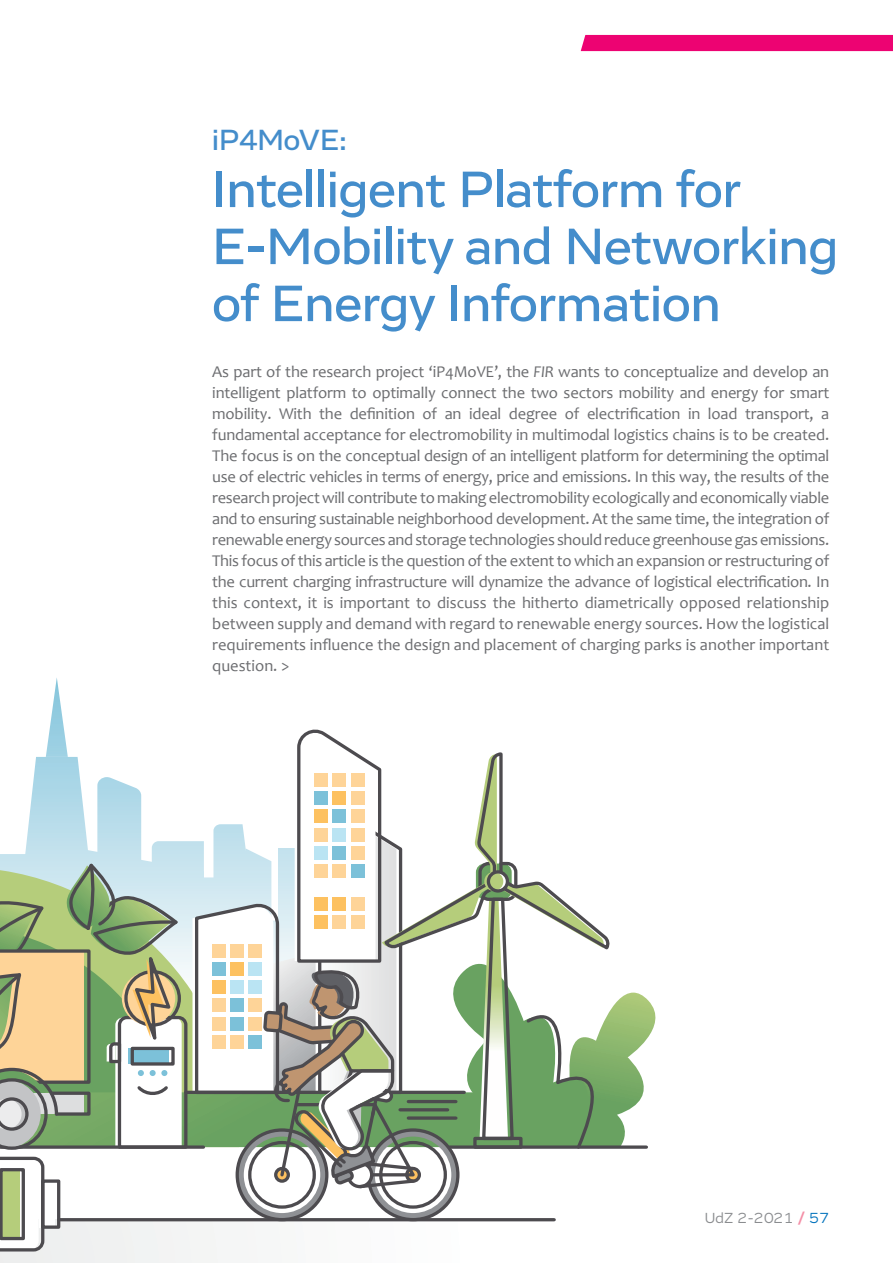
<style>
.page{position:relative;width:893px;height:1263px;background:#fff}
.page>*{position:absolute;margin:0;border:0;box-sizing:border-box;transform-origin:0 0}
.t1{font:500 52.5px/57px "Vito";color:#448dcb}
.t2{font:500 30px "Vito";color:#448dcb}
.t3{font:16.5px/21px "Candara";color:#6c6d70;text-align:justify}
.t4{font:15px "Vito";letter-spacing:.02em;color:#8a8c8f}
.s1{font-style:italic}
.s2{font-weight:700;color:#f48fa7}
.s3{color:#0072bc}
</style>
<div class="page">
<div style="left:581px;top:35px;width:312px;height:16px;background:#ed0372"></div>
<div style="left:0;top:1220px;width:667px;height:43px;background:#fafafa"></div>
<svg style="left:0;top:678px;width:656px;height:573px"></svg>
<h2 class="t2" style="left:212px;top:122px;width:136px">iP4MoVE:</h2>
<h1 class="t1" style="left:212px;top:161px;width:627px">Intelligent Platform for<br>E-Mobility and Networking of Energy Information</h1>
<p class="t3" style="left:212px;top:361px;width:619px">As part of the research project ‘iP4MoVE’, the <span class="s1">FIR</span> wants to conceptualize and develop an intelligent platform to optimally connect the two sectors mobility and energy for smart mobility. With the definition of an ideal degree of electrification in load transport, a fundamental acceptance for electromobility in multimodal logistics chains is to be created.<br>The focus is on the conceptual design of an intelligent platform for determining the optimal use of electric vehicles in terms of energy, price and emissions. In this way, the results of the research project will contribute to making electromobility ecologically and economically viable and to ensuring sustainable neighborhood development. At the same time, the integration of renewable energy sources and storage technologies should reduce greenhouse gas emissions.<br>This focus of this article is the question of the extent to which an expansion or restructuring of the current charging infrastructure will dynamize the advance of logistical electrification. In this context, it is important to discuss the hitherto diametrically opposed relationship between supply and demand with regard to renewable energy sources. How the logistical requirements influence the design and placement of charging parks is another important question. &gt;</p>
<p class="t4" style="left:705px;top:1209px;width:126px">UdZ 2-2021 <span class="s2">/</span> <span class="s3">57</span></p>
</div>
